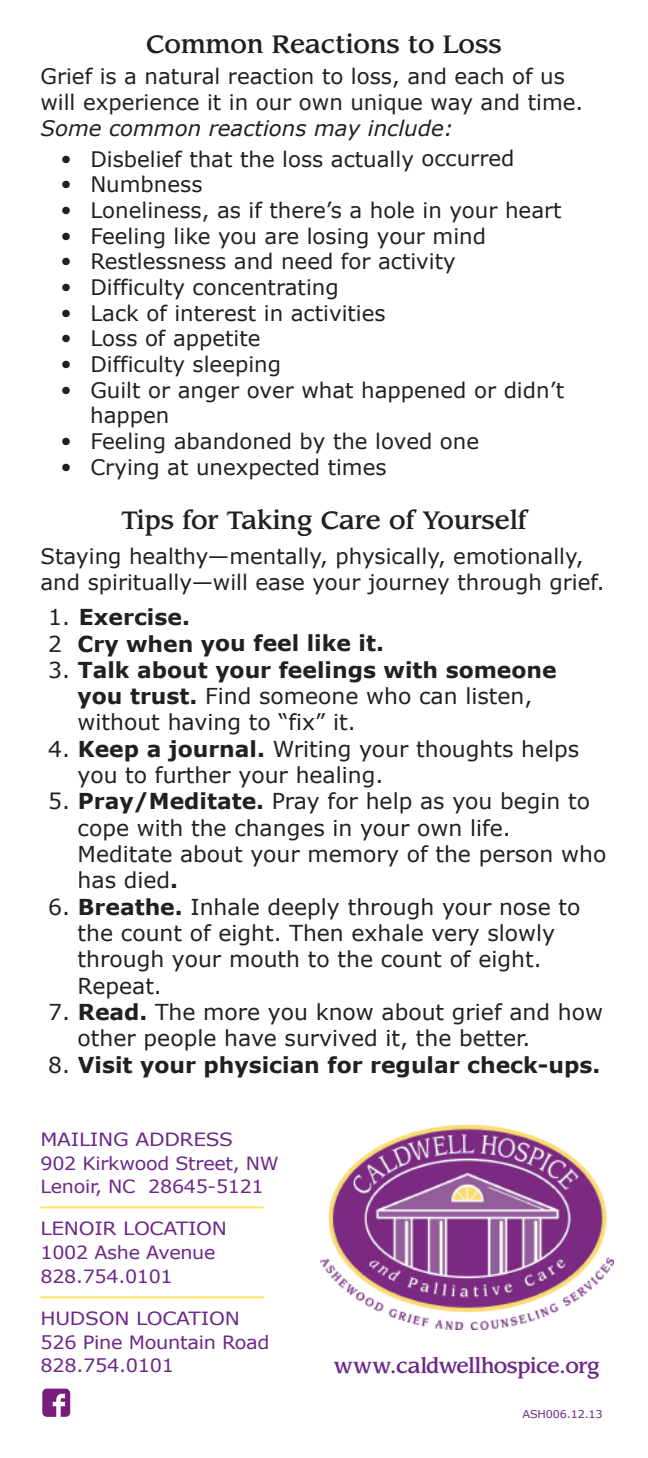
<style>
.page{position:relative;width:648px;height:1458px;background:#fff}
.page>*{position:absolute;margin:0;border:0;box-sizing:border-box;transform-origin:0 0}
.t1{font:500 24.75px "Leawood Std";color:#231f20}
.t2{font:22.05px/26.3px "Verdana";color:#231f20}
.t3{font:700 22.05px/26.3px "Verdana";color:#231f20}
.t4{font:21.38px/25.7px "Verdana";color:#231f20}
.t5{font:italic 21.38px "Verdana";color:#231f20}
.t6{font:500 20.25px "Leawood Std";letter-spacing:-.015em;color:#6c2789}
.t7{font:18.45px/23.6px "Verdana";letter-spacing:-.015em;color:#6c2789;scale:1.05 1}
.t8{font:18.22px/23.6px "Verdana";letter-spacing:-.015em;color:#6c2789;scale:1.11 1}
.t9{font:10.8px "Verdana";letter-spacing:-.015em;color:#6c2789;scale:1.05 1}
.s1{font-family:"Leawood Std";font-weight:500}
.s2{font-weight:400}
.s3{font-weight:700}
</style>
<div class="page">
<img style="left:320px;top:1126px;width:293px;height:204px">
<hr style="left:40px;top:1206px;width:224px;height:2px;background:#ffe670">
<hr style="left:40px;top:1296px;width:224px;height:2px;background:#ffe670">
<svg style="left:42px;top:1389px;width:28px;height:28px"></svg>
<p class="t1" style="left:146px;top:34px;width:357px">Common Reactions to Loss</p>
<p class="t4" style="left:40px;top:63px;width:544px">Grief is a natural reaction to loss, and each of us will experience it in our own unique way and time.</p>
<p class="t5" style="left:40px;top:114px;width:415px">Some common reactions may include:</p>
<p class="t4" style="left:61px;top:145px;width:455px"><span class="s1">•</span> Disbelief that the loss actually occurred</p>
<p class="t4" style="left:61px;top:171px;width:143px"><span class="s1">•</span> Numbness</p>
<p class="t4" style="left:61px;top:197px;width:503px"><span class="s1">•</span> Loneliness, as if there’s a hole in your heart</p>
<p class="t4" style="left:61px;top:222px;width:427px"><span class="s1">•</span> Feeling like you are losing your mind</p>
<p class="t4" style="left:61px;top:248px;width:397px"><span class="s1">•</span> Restlessness and need for activity</p>
<p class="t4" style="left:61px;top:274px;width:280px"><span class="s1">•</span> Difficulty concentrating</p>
<p class="t4" style="left:61px;top:299px;width:327px"><span class="s1">•</span> Lack of interest in activities</p>
<p class="t4" style="left:61px;top:325px;width:201px"><span class="s1">•</span> Loss of appetite</p>
<p class="t4" style="left:61px;top:351px;width:222px"><span class="s1">•</span> Difficulty sleeping</p>
<p class="t4" style="left:90px;top:377px;width:476px;line-height:25px;text-indent:-30px"><span class="s1">•</span> Guilt or anger over what happened or didn’t happen</p>
<p class="t4" style="left:61px;top:428px;width:420px"><span class="s1">•</span> Feeling abandoned by the loved one</p>
<p class="t4" style="left:61px;top:454px;width:327px"><span class="s1">•</span> Crying at unexpected times</p>
<p class="t1" style="left:121px;top:509px;width:407px">Tips for Taking Care of Yourself</p>
<p class="t4" style="left:40px;top:543px;width:565px">Staying healthy—mentally, physically, emotionally, and spiritually—will ease your journey through grief.</p>
<p class="t3" style="left:48px;top:603px;width:337px"><span class="s2">1.</span> Exercise.<br><span class="s2">2</span> Cry when you feel like it.</p>
<p class="t2" style="left:78px;top:656px;width:481px;text-indent:-29px">3. <span class="s3">Talk about your feelings with someone you trust.</span> Find someone who can listen, without having to “fix” it.</p>
<p class="t2" style="left:78px;top:735px;width:503px;text-indent:-29px">4. <span class="s3">Keep a journal.</span> Writing your thoughts helps you to further your healing.</p>
<p class="t2" style="left:78px;top:787px;width:530px;text-indent:-29px">5. <span class="s3">Pray/Meditate.</span> Pray for help as you begin to cope with the changes in your own life.<br>Meditate about your memory of the person who has died<span class="s3">.</span></p>
<p class="t2" style="left:78px;top:893px;width:504px;text-indent:-29px">6. <span class="s3">Breathe.</span> Inhale deeply through your nose to the count of eight. Then exhale very slowly through your mouth to the count of eight.<br>Repeat.</p>
<p class="t2" style="left:78px;top:998px;width:527px;text-indent:-29px">7. <span class="s3">Read.</span> The more you know about grief and how other people have survived it, the better.</p>
<p class="t3" style="left:48px;top:1051px;width:554px"><span class="s2">8.</span> Visit your physician for regular check-ups.</p>
<p class="t8" style="left:40px;top:1127px;width:216px">MAILING ADDRESS<br>902 Kirkwood Street, NW<br>Lenoir, NC 28645-5121</p>
<p class="t8" style="left:40px;top:1216px;width:170px">LENOIR LOCATION<br>1002 Ashe Avenue<br>828.754.0101</p>
<p class="t8" style="left:40px;top:1306px;width:181px">HUDSON LOCATION</p>
<p class="t7" style="left:40px;top:1329px;width:220px">526 Pine Mountain Road<br>828.754.0101</p>
<p class="t6" style="left:334px;top:1357px;width:268px">www.caldwellhospice.org</p>
<p class="t9" style="left:523px;top:1407px;width:78px">ASH006.12.13</p>
</div>
